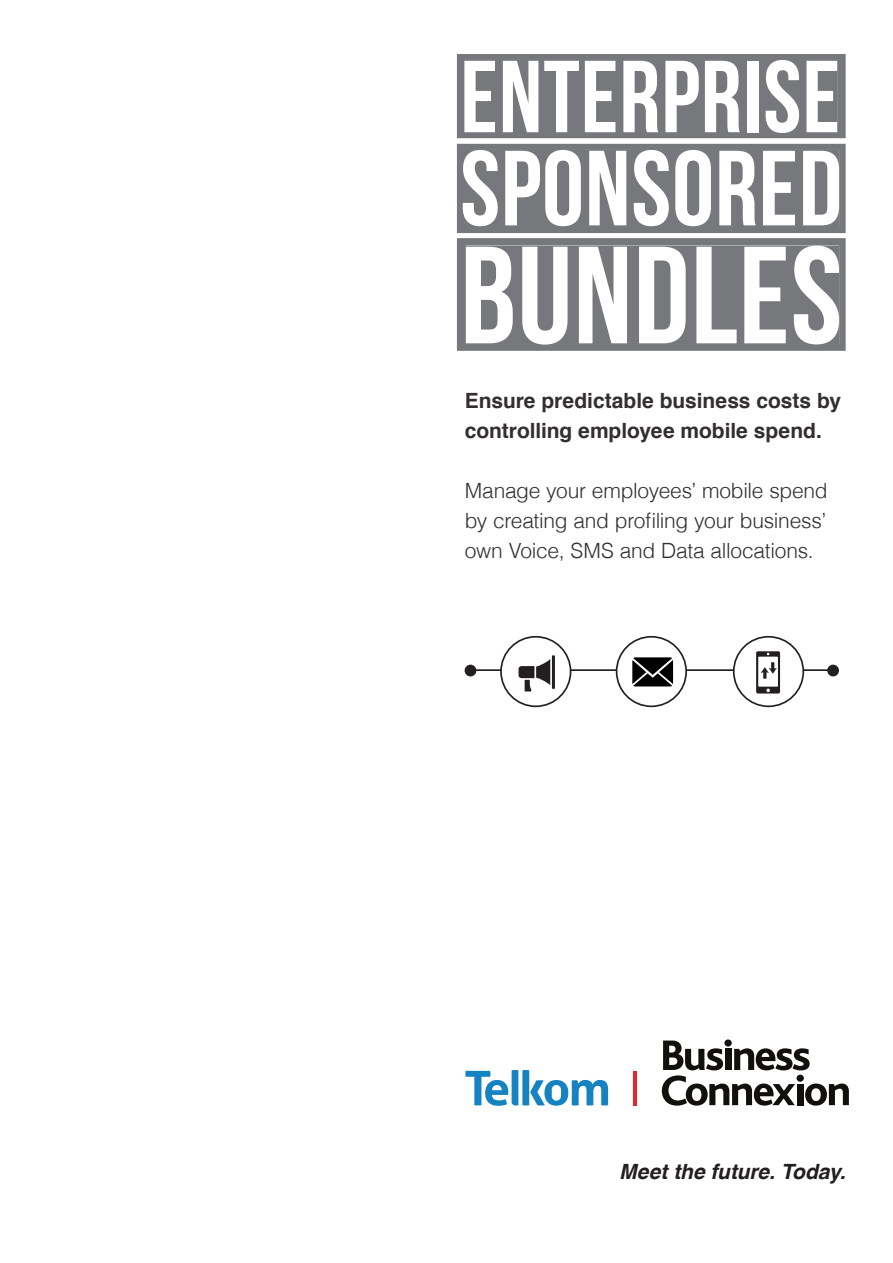
<style>
.page{position:relative;width:893px;height:1263px;background:#fff}
.page>*{position:absolute;margin:0;border:0;box-sizing:border-box;transform-origin:0 0}
.t1{font:138px "Bebas Neue";letter-spacing:.01em;color:#fff}
.t2{font:106.5px "Bebas Neue";letter-spacing:.01em;color:#fff}
.t3{font:102px "Bebas Neue";letter-spacing:.01em;color:#fff}
.t4{font:300 21px/30px "Helvetica";letter-spacing:-.015em;color:#312f30;text-align:justify}
.t5{font:700 21px/30px "Helvetica";color:#312f30}
.t6{font:italic 700 21px "Helvetica";letter-spacing:-.005em;color:#231f20}
</style>
<div class="page">
<svg style="left:662px;top:1040px;width:187px;height:65px"></svg>
<div style="left:796px;top:1075px;width:8px;height:7px;background:#11100d;border-radius:50%"></div>
<hr style="left:633px;top:1071px;width:4px;height:34px;background:#ec2327">
<svg style="left:465px;top:1070px;width:143px;height:36px"></svg>
<div style="left:457px;top:54px;width:389px;height:84px;background:#76787b"></div>
<div style="left:464px;top:60px;width:373px;height:73px;background:#76787b"></div>
<div style="left:457px;top:144px;width:389px;height:207px;background:#76787b"></div>
<div style="left:463px;top:150px;width:376px;height:76px;background:#76787b"></div>
<hr style="left:470px;top:669px;width:364px;height:2px;background:#231f20">
<div style="left:501px;top:637px;width:70px;height:69px;background:#fff;border-radius:50%"></div>
<div style="left:500px;top:636px;width:71px;height:71px;border:2px solid #231f20;border-radius:50%"></div>
<div style="left:617px;top:637px;width:69px;height:69px;background:#fff;border-radius:50%"></div>
<div style="left:616px;top:636px;width:71px;height:71px;border:2px solid #231f20;border-radius:50%"></div>
<div style="left:734px;top:637px;width:69px;height:69px;background:#fff;border-radius:50%"></div>
<div style="left:733px;top:636px;width:71px;height:71px;border:2px solid #231f20;border-radius:50%"></div>
<div style="left:465px;top:665px;width:11px;height:11px;background:#231f20;border-radius:50%"></div>
<div style="left:827px;top:665px;width:12px;height:11px;background:#231f20;border-radius:50%"></div>
<svg style="left:518px;top:655px;width:37px;height:36px"></svg>
<svg style="left:632px;top:657px;width:41px;height:29px"></svg>
<svg style="left:756px;top:651px;width:24px;height:42px"></svg>
<h3 class="t3" style="left:460px;top:41px;width:381px">ENTERPRISE</h3>
<h2 class="t2" style="left:460px;top:130px;width:383px">SPONSORED</h2>
<h1 class="t1" style="left:460px;top:220px;width:383px">BUNDLES</h1>
<p class="t5" style="left:465px;top:386px;width:378px">Ensure predictable business costs by controlling employee mobile spend.</p>
<p class="t4" style="left:465px;top:474px;width:364px">Manage your employees’ mobile spend by creating and profiling your business’ own Voice, SMS and Data allocations.</p>
<p class="t6" style="left:619px;top:1154px;width:228px">Meet the future. Today.</p>
</div>
